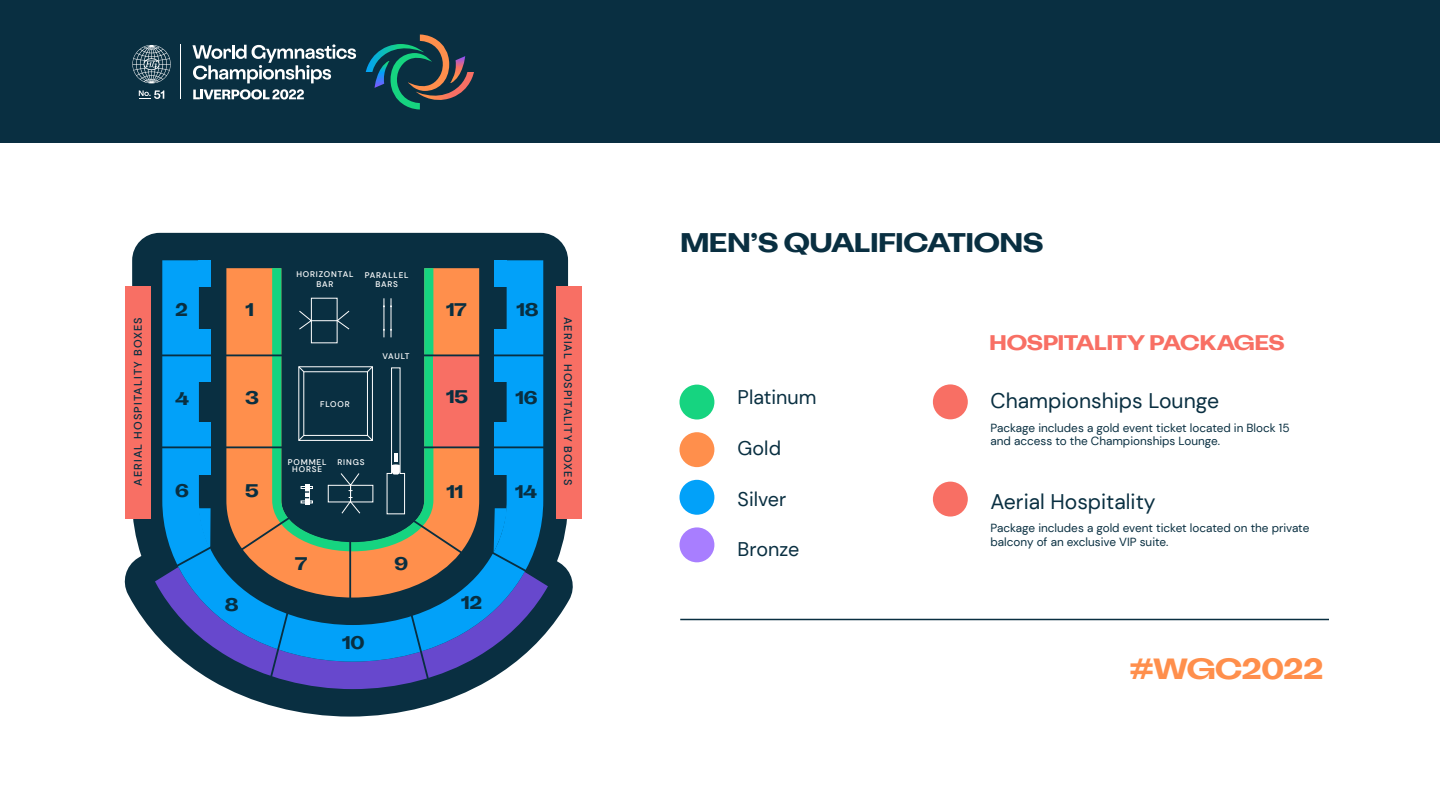
<style>
.page{position:relative;width:1440px;height:810px;background:#fff}
.page>*{position:absolute;margin:0;border:0;box-sizing:border-box;transform-origin:0 0}
.t1{font:700 29.25px "Attila Sans Classic";letter-spacing:-.02em;color:#ff8f4c}
.t2{font:700 27px "Attila Sans Classic";letter-spacing:-.005em;color:#092f41}
.t3{font:21.15px "DM Sans";color:#092f41}
.t4{font:700 21.15px "Attila Sans Classic";letter-spacing:-.015em;color:#f86f64}
.t5{font:19.73px "DM Sans";color:#092f41}
.t6{font:700 18.3px "Attila Sans Classic";letter-spacing:-.01em;color:#092f41}
.t7{font:11.77px/13.4px "DM Sans";color:#092f41}
.t8{font:11.02px "Arial";color:#231f20}
.t9{font:11.02px "Arial";color:#000}
.t10{font:500 10.95px "DM Sans";letter-spacing:.1em;color:#092f41}
.t11{font:500 8.18px/9.8px "DM Sans";letter-spacing:.1em;color:#fff;text-align:center}
</style>
<div class="page">
<div style="left:0;top:0;width:1440px;height:142px;background:#092f41"></div>
<svg style="left:366px;top:34px;width:108px;height:76px"></svg>
<svg style="left:132px;top:45px;width:39px;height:38px"></svg>
<svg style="left:139px;top:90px;width:25px;height:9px"></svg>
<svg style="left:192px;top:44px;width:164px;height:39px"></svg>
<svg style="left:193px;top:89px;width:111px;height:11px"></svg>
<hr style="left:180px;top:45px;width:1px;height:54px;background:#fff">
<svg style="left:124px;top:233px;width:449px;height:380px;fill:#092f41"></svg>
<div style="left:125px;top:286px;width:26px;height:233px;background:#f86f64"></div>
<div style="left:556px;top:286px;width:25px;height:233px;background:#f86f64"></div>
<hr style="left:680px;top:619px;width:649px;height:1px;background:#092f41">
<div style="left:680px;top:385px;width:34px;height:35px;background:#16d480;border-radius:50%"></div>
<div style="left:680px;top:432px;width:34px;height:35px;background:#ff8f4c;border-radius:50%"></div>
<div style="left:933px;top:384px;width:35px;height:35px;background:#f86f64;border-radius:50%"></div>
<div style="left:933px;top:482px;width:35px;height:35px;background:#f86f64;border-radius:50%"></div>
<div style="left:680px;top:480px;width:34px;height:35px;background:#02a1f9;border-radius:50%"></div>
<div style="left:680px;top:527px;width:34px;height:35px;background:#a87eff;border-radius:50%"></div>
<svg style="left:137px;top:255px;width:424px;height:462px;background:#4d6b7f"></svg>
<p class="t11" style="left:296px;top:269px;width:58px">HORIZONTAL<br>BAR</p>
<p class="t11" style="left:365px;top:270px;width:45px">PARALLEL<br>BARS</p>
<h3 class="t6" style="left:175px;top:297px;width:14px">2</h3>
<h3 class="t6" style="left:245px;top:297px;width:10px">1</h3>
<h3 class="t6" style="left:516px;top:297px;width:24px">18</h3>
<h3 class="t6" style="left:446px;top:297px;width:22px">17</h3>
<p class="t8" style="left:182px;top:303px;width:8px">2</p>
<p class="t8" style="left:507px;top:303px;width:14px">18</p>
<p class="t10" style="left:131px;top:486px;width:170px;rotate:-90deg">AERIAL HOSPITALITY BOXES</p>
<p class="t10" style="left:575px;top:317px;width:170px;rotate:90deg">AERIAL HOSPITALITY BOXES</p>
<p class="t11" style="left:383px;top:351px;width:29px">VAULT</p>
<h3 class="t6" style="left:446px;top:384px;width:24px">15</h3>
<h3 class="t6" style="left:515px;top:385px;width:24px">16</h3>
<h3 class="t6" style="left:175px;top:386px;width:16px">4</h3>
<h3 class="t6" style="left:245px;top:385px;width:15px">3</h3>
<p class="t8" style="left:183px;top:395px;width:8px">4</p>
<p class="t11" style="left:320px;top:399px;width:31px">FLOOR</p>
<p class="t11" style="left:288px;top:457px;width:40px">POMMEL</p>
<p class="t11" style="left:337px;top:457px;width:29px">RINGS</p>
<p class="t11" style="left:292px;top:465px;width:31px">HORSE</p>
<h3 class="t6" style="left:175px;top:478px;width:15px">6</h3>
<h3 class="t6" style="left:245px;top:478px;width:15px">5</h3>
<h3 class="t6" style="left:446px;top:479px;width:19px">11</h3>
<h3 class="t6" style="left:515px;top:479px;width:24px">14</h3>
<p class="t8" style="left:183px;top:487px;width:8px">6</p>
<p class="t8" style="left:507px;top:487px;width:14px">14</p>
<h3 class="t6" style="left:225px;top:592px;width:15px">8</h3>
<h3 class="t6" style="left:295px;top:551px;width:14px">7</h3>
<h3 class="t6" style="left:394px;top:551px;width:15px">9</h3>
<p class="t9" style="left:343px;top:631px;width:14px">10</p>
<h3 class="t6" style="left:342px;top:630px;width:24px">10</h3>
<p class="t9" style="left:469px;top:592px;width:14px">12</p>
<h3 class="t6" style="left:461px;top:590px;width:23px">12</h3>
<h2 class="t2" style="left:680px;top:224px;width:365px">MEN’S QUALIFICATIONS</h2>
<h3 class="t5" style="left:738px;top:385px;width:80px">Platinum</h3>
<h3 class="t5" style="left:738px;top:436px;width:45px">Gold</h3>
<h3 class="t5" style="left:738px;top:487px;width:50px">Silver</h3>
<h3 class="t5" style="left:738px;top:537px;width:63px">Bronze</h3>
<h3 class="t4" style="left:990px;top:328px;width:297px">HOSPITALITY PACKAGES</h3>
<h3 class="t3" style="left:990px;top:388px;width:230px">Championships Lounge</h3>
<p class="t7" style="left:990px;top:421px;width:301px">Package includes a gold event ticket located in Block 15 and access to the Championships Lounge.</p>
<h3 class="t3" style="left:990px;top:488px;width:167px">Aerial Hospitality</h3>
<p class="t7" style="left:990px;top:521px;width:320px">Package includes a gold event ticket located on the private balcony of an exclusive VIP suite.</p>
<h1 class="t1" style="left:1129px;top:648px;width:196px">#WGC2022</h1>
</div>
